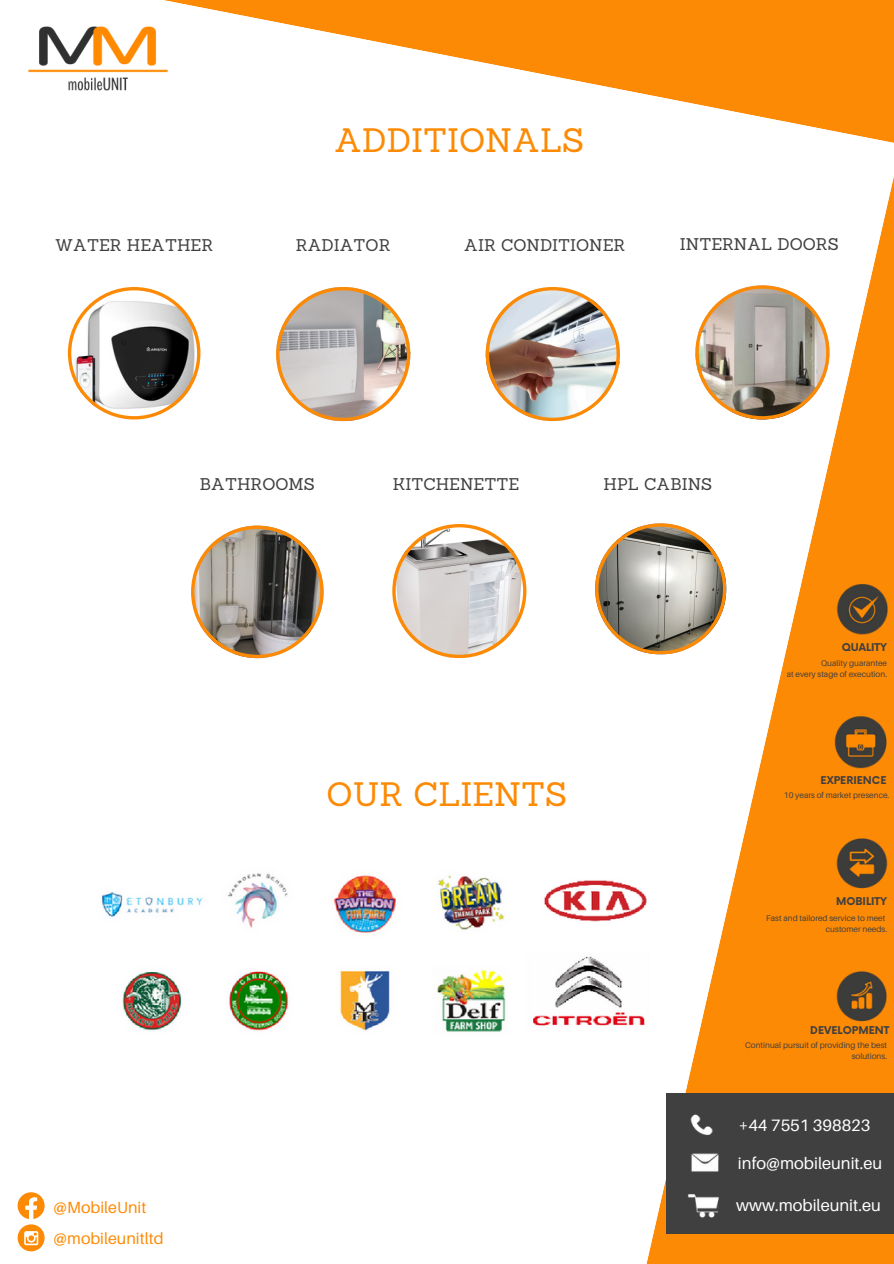
<style>
.page{position:relative;width:894px;height:1264px;background:#fff}
.page>*{position:absolute;margin:0;border:0;box-sizing:border-box;transform-origin:0 0}
.t1{font:33px "Sanchez";color:#fd8a04}
.t2{font:16.5px "Sanchez";color:#414040}
.t3{font:16.5px "Aileron";color:#fff}
.t4{font:16.05px "Aileron";color:#fd8a04}
.t5{font:700 10.5px "Now";color:#414040}
.t6{font:8.25px/10.9px "Aileron";color:#414040;text-align:right}
</style>
<div class="page">
<svg style="left:647px;top:205px;width:246px;height:1058px"></svg>
<img style="left:797px;top:556px;width:96px;height:93px">
<img style="left:797px;top:817px;width:96px;height:92px">
<img style="left:795px;top:950px;width:98px;height:92px">
<img style="left:797px;top:695px;width:96px;height:96px">
<div style="left:666px;top:1093px;width:227px;height:140px;background:#414040"></div>
<img style="left:651px;top:1162px;width:68px;height:38px">
<img style="left:657px;top:1165px;width:102px;height:74px">
<img style="left:647px;top:1087px;width:104px;height:75px">
<svg style="left:68px;top:287px;width:132px;height:132px"></svg>
<svg style="left:276px;top:287px;width:134px;height:134px"></svg>
<img style="left:485px;top:287px;width:134px;height:134px">
<svg style="left:191px;top:525px;width:132px;height:133px"></svg>
<svg style="left:392px;top:524px;width:134px;height:134px"></svg>
<svg style="left:695px;top:285px;width:134px;height:134px"></svg>
<img style="left:28px;top:26px;width:127px;height:65px">
<svg style="left:155px;top:0;width:738px;height:205px"></svg>
<svg style="left:18px;top:1192px;width:27px;height:27px"></svg>
<div style="left:18px;top:1224px;width:27px;height:27px;background:#fd8a04;border-radius:50%"></div>
<svg style="left:24px;top:1231px;width:14px;height:14px"></svg>
<svg style="left:595px;top:523px;width:130px;height:131px"></svg>
<img style="left:101px;top:852px;width:588px;height:206px">
<h2 class="t2" style="left:55px;top:234px;width:159px">WATER HEATHER</h2>
<p class="t1" style="left:334px;top:119px;width:251px">ADDITIONALS</p>
<p class="t2" style="left:296px;top:234px;width:96px">RADIATOR</p>
<h1 class="t2" style="left:464px;top:234px;width:163px">AIR CONDITIONER</h1>
<p class="t2" style="left:679px;top:233px;width:160px">INTERNAL DOORS</p>
<h2 class="t2" style="left:200px;top:474px;width:116px">BATHROOMS</h2>
<h2 class="t2" style="left:392px;top:474px;width:128px">KITCHENETTE</h2>
<p class="t2" style="left:603px;top:474px;width:110px">HPL CABINS</p>
<p class="t4" style="left:54px;top:1197px;width:94px">@MobileUnit</p>
<p class="t4" style="left:54px;top:1228px;width:111px">@mobileunitltd</p>
<p class="t1" style="left:326px;top:772px;width:242px">OUR CLIENTS</p>
<p class="t5" style="left:841px;top:641px;width:47px">QUALITY</p>
<h3 class="t6" style="left:821px;top:657px;width:67px">Quality guarantee</h3>
<p class="t6" style="left:786px;top:668px;width:102px">at every stage of execution.</p>
<h4 class="t5" style="left:820px;top:774px;width:67px">EXPERIENCE</h4>
<p class="t6" style="left:783px;top:789px;width:107px">10 years of market presence.</p>
<p class="t5" style="left:835px;top:895px;width:52px">MOBILITY</p>
<h4 class="t6" style="left:766px;top:912px;width:121px">Fast and tailored service to meet</h4>
<p class="t6" style="left:825px;top:923px;width:63px">customer needs.</p>
<h4 class="t5" style="left:810px;top:1024px;width:80px">DEVELOPMENT</h4>
<p class="t6" style="left:744px;top:1039px;width:143px">Continual pursuit of providing the best solutions.</p>
<h4 class="t3" style="left:738px;top:1114px;width:133px">+44 7551 398823</h4>
<p class="t3" style="left:737px;top:1152px;width:146px">info@mobileunit.eu</p>
<p class="t3" style="left:736px;top:1195px;width:146px">www.mobileunit.eu</p>
</div>
